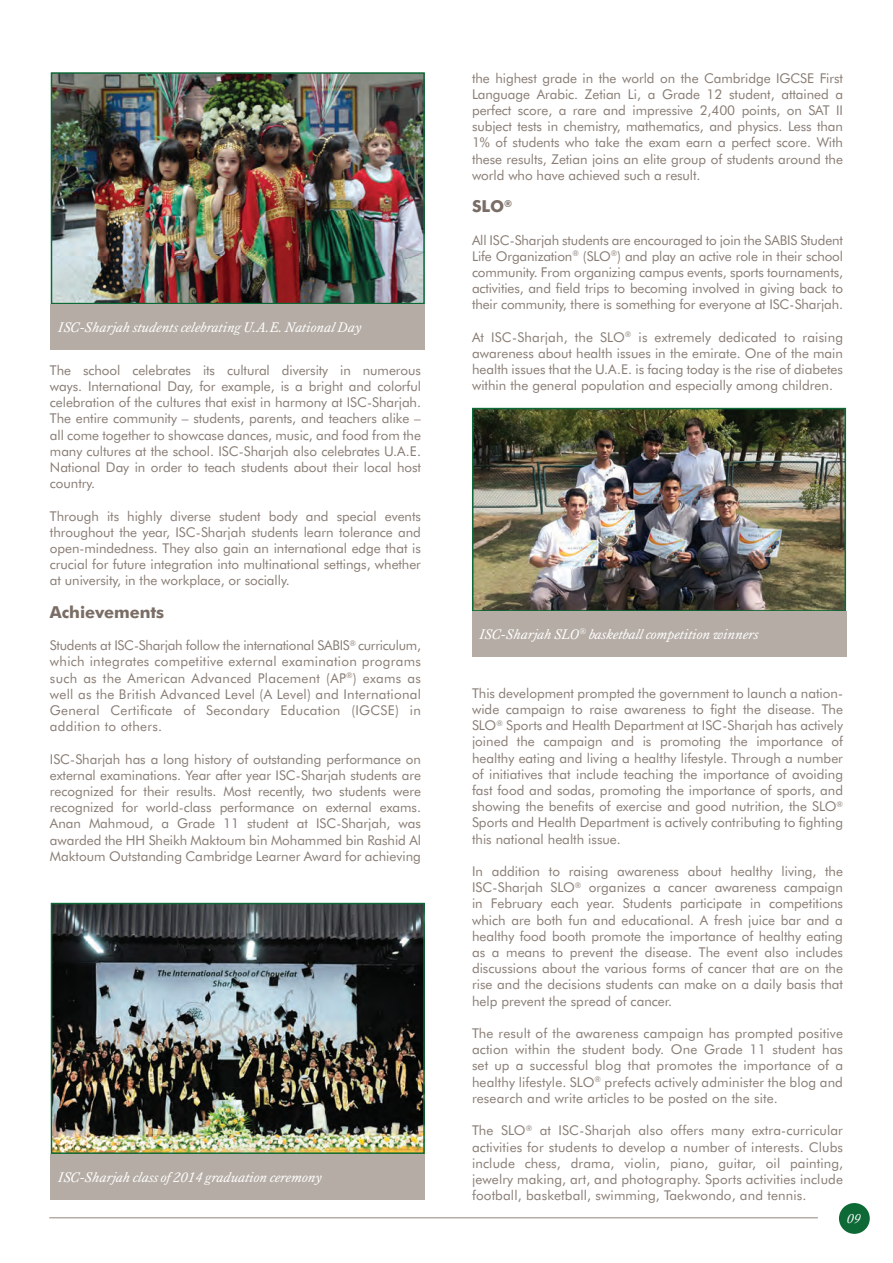
<style>
.page{position:relative;width:893px;height:1263px;background:#fff}
.page>*{position:absolute;margin:0;border:0;box-sizing:border-box;transform-origin:0 0}
.t1{font:700 16.5px "Futura BT";letter-spacing:-.005em;color:#7a6d65}
.t2{font:italic 14.25px "Kings Caslon";color:#fff}
.t3{font:13.5px/16.2px "Futura BT";color:#897d75;text-align:justify}
.t4{font:italic 13.5px "Kings Caslon";color:#fff}
</style>
<div class="page">
<div style="left:839px;top:1203px;width:31px;height:31px;background:#0d6a37;border-radius:50%"></div>
<hr style="left:49px;top:1217px;width:769px;height:1px;background:#b5ada5">
<img style="left:54px;top:75px;width:368px;height:226px">
<div style="left:51px;top:72px;width:374px;height:232px;border:2px solid #0d6a37"></div>
<img style="left:475px;top:411px;width:368px;height:198px">
<div style="left:472px;top:408px;width:374px;height:204px;border:2px solid #0d6a37"></div>
<div style="left:51px;top:304px;width:374px;height:46px;background:#b5ada5"></div>
<div style="left:472px;top:612px;width:374px;height:45px;background:#b5ada5"></div>
<img style="left:54px;top:906px;width:368px;height:245px">
<div style="left:51px;top:903px;width:374px;height:251px;border:2px solid #0d6a37"></div>
<div style="left:51px;top:1154px;width:374px;height:45px;background:#b5ada5"></div>
<p class="t2" style="left:58px;top:319px;width:305px">ISC-Sharjah students celebrating U.A.E. National Day</p>
<p class="t3" style="left:50px;top:362px;width:373px">The school celebrates its cultural diversity in numerous ways. International Day, for example, is a bright and colorful celebration of the cultures that exist in harmony at ISC-Sharjah.<br>The entire community – students, parents, and teachers alike – all come together to showcase dances, music, and food from the many cultures at the school. ISC-Sharjah also celebrates U.A.E.<br>National Day in order to teach students about their local host country.</p>
<p class="t3" style="left:50px;top:508px;width:373px">Through its highly diverse student body and special events throughout the year, ISC-Sharjah students learn tolerance and open-mindedness. They also gain an international edge that is crucial for future integration into multinational settings, whether at university, in the workplace, or socially.</p>
<p class="t1" style="left:50px;top:602px;width:116px">Achievements</p>
<p class="t3" style="left:50px;top:637px;width:373px">Students at ISC-Sharjah follow the international SABIS<sup>®</sup> curriculum, which integrates competitive external examination programs such as the American Advanced Placement (AP<sup>®</sup>) exams as well as the British Advanced Level (A Level) and International General Certificate of Secondary Education (IGCSE) in addition to others.</p>
<p class="t3" style="left:50px;top:751px;width:373px">ISC-Sharjah has a long history of outstanding performance on external examinations. Year after year ISC-Sharjah students are recognized for their results. Most recently, two students were recognized for world-class performance on external exams.<br>Anan Mahmoud, a Grade 11 student at ISC-Sharjah, was awarded the HH Sheikh Maktoum bin Mohammed bin Rashid Al Maktoum Outstanding Cambridge Learner Award for achieving</p>
<p class="t2" style="left:58px;top:1168px;width:265px">ISC-Sharjah class of 2014 graduation ceremony</p>
<p class="t3" style="left:472px;top:70px;width:373px">the highest grade in the world on the Cambridge IGCSE First Language Arabic. Zetian Li, a Grade 12 student, attained a perfect score, a rare and impressive 2,400 points, on SAT II subject tests in chemistry, mathematics, and physics. Less than 1% of students who take the exam earn a perfect score. With these results, Zetian joins an elite group of students around the world who have achieved such a result.</p>
<p class="t1" style="left:472px;top:196px;width:42px">SLO<sup>®</sup></p>
<p class="t3" style="left:472px;top:232px;width:373px">All ISC-Sharjah students are encouraged to join the SABIS Student Life Organization<sup>®</sup> (SLO<sup>®</sup>) and play an active role in their school community. From organizing campus events, sports tournaments, activities, and field trips to becoming involved in giving back to their community, there is something for everyone at ISC-Sharjah.</p>
<p class="t3" style="left:472px;top:329px;width:373px">At ISC-Sharjah, the SLO<sup>®</sup> is extremely dedicated to raising awareness about health issues in the emirate. One of the main health issues that the U.A.E. is facing today is the rise of diabetes within the general population and especially among children.</p>
<p class="t2" style="left:480px;top:626px;width:280px">ISC-Sharjah SLO<sup>®</sup> basketball competition winners</p>
<p class="t3" style="left:472px;top:685px;width:373px">This development prompted the government to launch a nation&shy;wide campaign to raise awareness to fight the disease. The SLO<sup>®</sup> Sports and Health Department at ISC-Sharjah has actively joined the campaign and is promoting the importance of healthy eating and living a healthy lifestyle. Through a number of initiatives that include teaching the importance of avoiding fast food and sodas, promoting the importance of sports, and showing the benefits of exercise and good nutrition, the SLO<sup>® </sup>Sports and Health Department is actively contributing to fighting this national health issue.</p>
<p class="t3" style="left:472px;top:863px;width:373px">In addition to raising awareness about healthy living, the ISC-Sharjah SLO<sup>®</sup> organizes a cancer awareness campaign in February each year. Students participate in competitions which are both fun and educational. A fresh juice bar and a healthy food booth promote the importance of healthy eating as a means to prevent the disease. The event also includes discussions about the various forms of cancer that are on the rise and the decisions students can make on a daily basis that help prevent the spread of cancer.</p>
<p class="t3" style="left:472px;top:1025px;width:373px">The result of the awareness campaign has prompted positive action within the student body. One Grade 11 student has set up a successful blog that promotes the importance of a healthy lifestyle. SLO<sup>®</sup> prefects actively administer the blog and research and write articles to be posted on the site.</p>
<p class="t3" style="left:472px;top:1122px;width:373px">The SLO<sup>®</sup> at ISC-Sharjah also offers many extra-curricular activities for students to develop a number of interests. Clubs include chess, drama, violin, piano, guitar, oil painting, jewelry making, art, and photography. Sports activities include football, basketball, swimming, Taekwondo, and tennis.</p>
<p class="t4" style="left:847px;top:1210px;width:15px">09</p>
</div>
